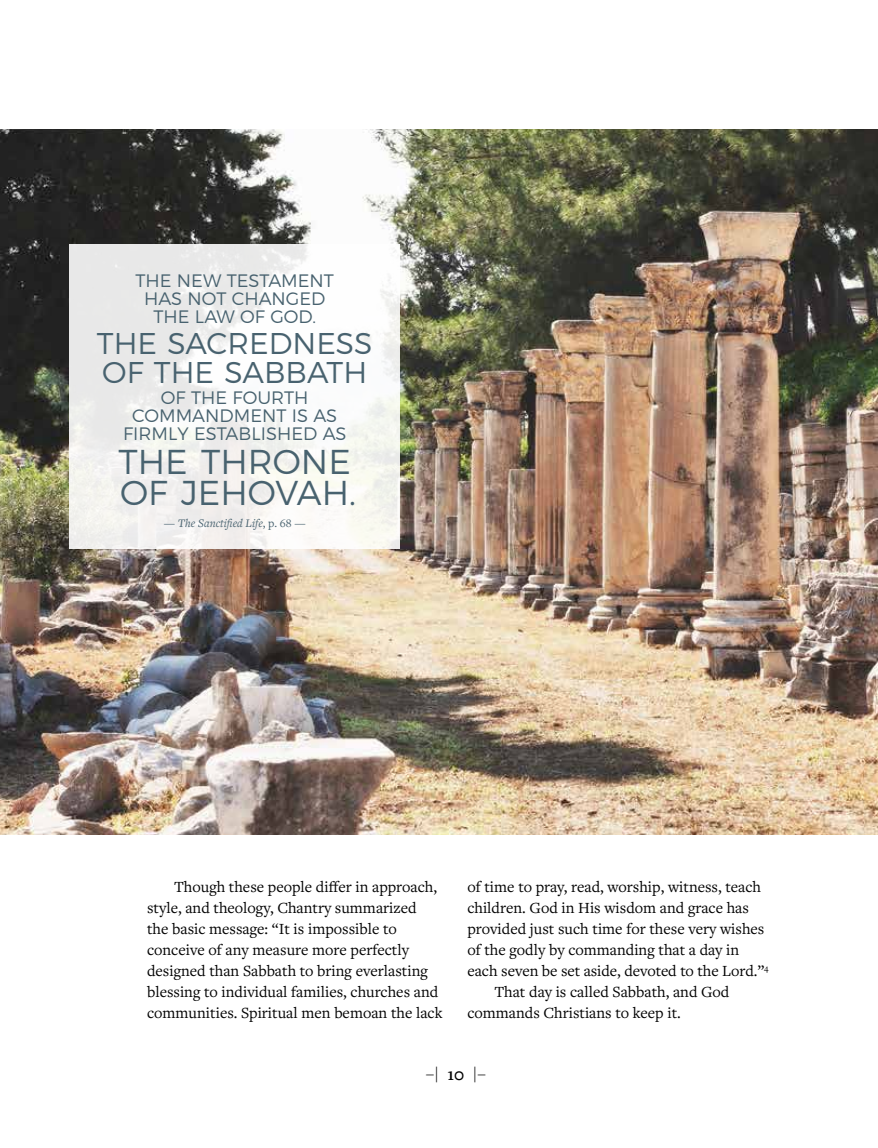
<style>
.page{position:relative;width:878px;height:1148px;background:#fff}
.page>*{position:absolute;margin:0;border:0;box-sizing:border-box;transform-origin:0 0}
.t1{font:300 34.5px/30.9px "Montserrat";color:#48626f}
.t2{font:300 30px/28.5px "Montserrat";color:#48626f}
.t3{font:300 18px/18px "Montserrat";color:#48626f;text-align:center}
.t4{font:300 18px "Freight Text Pro";color:#000}
.t5{font:16.2px/21px "Freight Text Pro";color:#000}
.t6{font:italic 12px "Freight Text Pro";color:#48626f}
.s1{font-style:normal}
.s2{font-weight:600}
</style>
<div class="page">
<img style="left:0;top:129px;width:878px;height:706px">
<div style="left:69px;top:244px;width:331px;height:305px;background:linear-gradient(to right,#eaeae9,#fdfdfb)"></div>
<p class="t3" style="left:135px;top:269px;width:200px">THE NEW TESTAMENT<br>HAS NOT CHANGED<br>THE LAW OF GOD.</p>
<h2 class="t2" style="left:97px;top:326px;width:277px">THE SACREDNESS<br>OF THE SABBATH</h2>
<p class="t3" style="left:123px;top:386px;width:225px">OF THE FOURTH<br>COMMANDMENT IS AS<br>FIRMLY ESTABLISHED AS</p>
<h1 class="t1" style="left:119px;top:443px;width:239px">THE THRONE<br>OF JEHOVAH.</h1>
<p class="t6" style="left:164px;top:515px;width:144px"><span class="s1">—</span> The Sanctified Life<span class="s1">, p. 68 —</span></p>
<p class="t5" style="left:147px;top:876px;width:297px;text-indent:27px">Though these people differ in approach, style, and theology, Chantry summarized<br>the basic message: “It is impossible to conceive of any measure more perfectly designed than Sabbath to bring everlasting blessing to individual families, churches and communities. Spiritual men bemoan the lack</p>
<p class="t5" style="left:467px;top:876px;width:295px">of time to pray, read, worship, witness, teach</p>
<p class="t5" style="left:467px;top:897px;width:283px">children. God in His wisdom and grace has</p>
<p class="t5" style="left:467px;top:918px;width:298px">provided just such time for these very wishes</p>
<p class="t5" style="left:467px;top:939px;width:273px">of the godly by commanding that a day in</p>
<p class="t5" style="left:467px;top:960px;width:303px">each seven be set aside, devoted to the Lord.”<sup>4</sup></p>
<p class="t5" style="left:494px;top:981px;width:236px">That day is called Sabbath, and God</p>
<p class="t5" style="left:467px;top:1002px;width:215px">commands Christians to keep it.</p>
<p class="t4" style="left:425px;top:1061px;width:62px">–| <span class="s2">10</span> |–</p>
</div>
